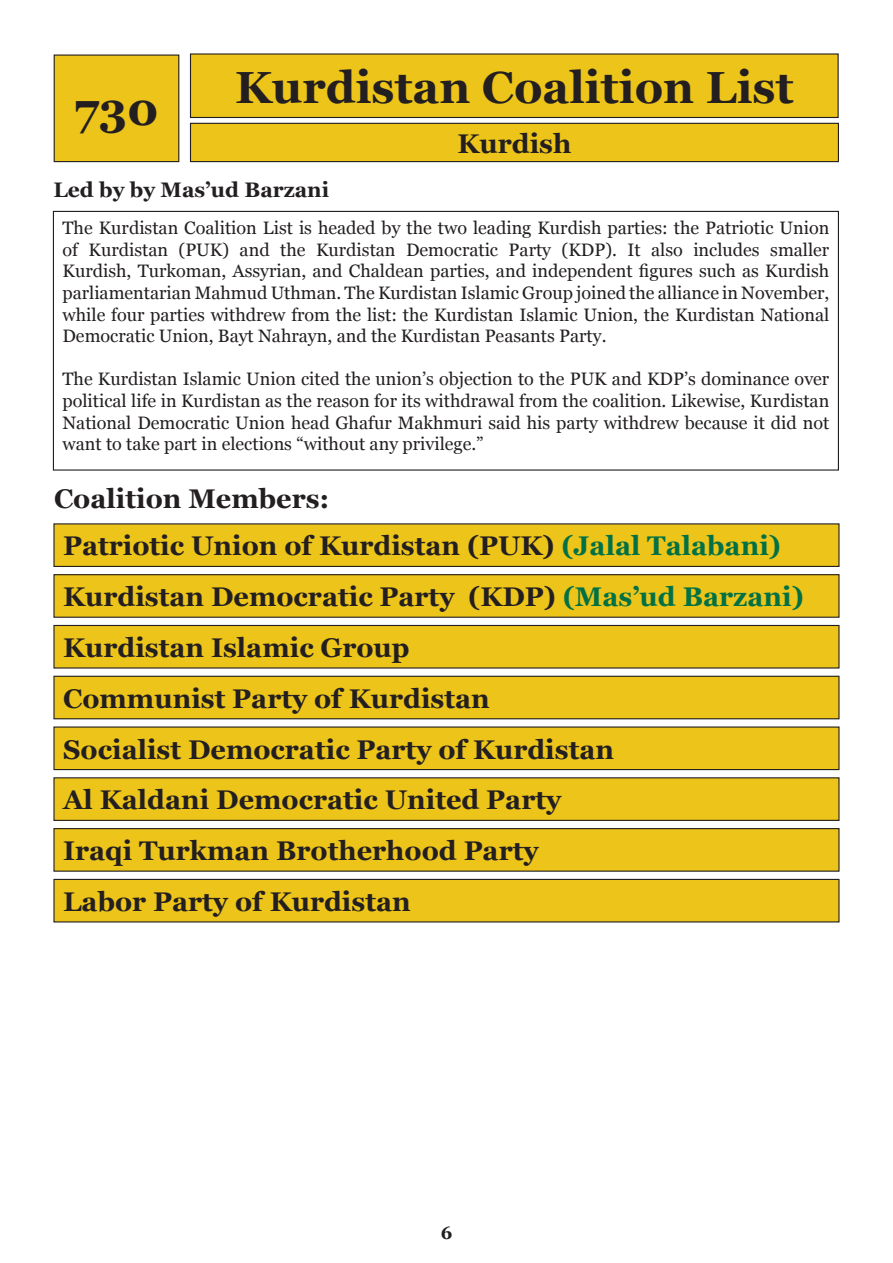
<style>
.page{position:relative;width:893px;height:1263px;background:#fff}
.page>*{position:absolute;margin:0;border:0;box-sizing:border-box;transform-origin:0 0}
.t1{font:700 45px "Georgia";color:#231f20}
.t2{font:700 27px/50.8px "Georgia";color:#231f20}
.t3{font:700 21px "Georgia";color:#231f20}
.t4{font:18px/21.6px "Georgia";color:#231f20;text-align:justify}
.s1{color:#017145}
</style>
<div class="page">
<div style="left:190px;top:54px;width:648px;height:63px;background:#edc419"></div>
<div style="left:190px;top:53px;width:649px;height:65px;border:1px solid #231f20"></div>
<div style="left:190px;top:123px;width:648px;height:39px;background:#edc419"></div>
<div style="left:190px;top:123px;width:649px;height:39px;border:1px solid #231f20"></div>
<div style="left:54px;top:55px;width:125px;height:107px;background:#edc419"></div>
<div style="left:54px;top:55px;width:125px;height:107px;border:1px solid #231f20"></div>
<div style="left:53px;top:211px;width:786px;height:260px;border:1px solid #231f20"></div>
<div style="left:54px;top:625px;width:785px;height:43px;background:#edc419"></div>
<div style="left:53px;top:625px;width:786px;height:43px;border:1px solid #231f20"></div>
<div style="left:54px;top:575px;width:785px;height:42px;background:#edc419"></div>
<div style="left:53px;top:574px;width:786px;height:44px;border:1px solid #231f20"></div>
<div style="left:54px;top:524px;width:785px;height:42px;background:#edc419"></div>
<div style="left:53px;top:523px;width:786px;height:44px;border:1px solid #231f20"></div>
<div style="left:54px;top:676px;width:785px;height:43px;background:#edc419"></div>
<div style="left:53px;top:676px;width:786px;height:43px;border:1px solid #231f20"></div>
<div style="left:54px;top:727px;width:785px;height:42px;background:#edc419"></div>
<div style="left:53px;top:726px;width:786px;height:44px;border:1px solid #231f20"></div>
<div style="left:54px;top:778px;width:785px;height:42px;background:#edc419"></div>
<div style="left:53px;top:777px;width:786px;height:44px;border:1px solid #231f20"></div>
<div style="left:54px;top:829px;width:785px;height:42px;background:#edc419"></div>
<div style="left:53px;top:828px;width:786px;height:44px;border:1px solid #231f20"></div>
<div style="left:54px;top:879px;width:785px;height:43px;background:#edc419"></div>
<div style="left:53px;top:879px;width:786px;height:43px;border:1px solid #231f20"></div>
<h1 class="t1" style="left:74px;top:84px;width:86px">730</h1>
<h1 class="t1" style="left:235px;top:62px;width:560px">Kurdistan Coalition List</h1>
<h2 class="t2" style="left:457px;top:118px;width:116px">Kurdish</h2>
<p class="t3" style="left:53px;top:178px;width:277px">Led by by Mas’ud Barzani</p>
<p class="t4" style="left:63px;top:217px;width:768px">The Kurdistan Coalition List is headed by the two leading Kurdish parties: the Patriotic Union of Kurdistan (PUK) and the Kurdistan Democratic Party (KDP). It also includes smaller Kurdish, Turkoman, Assyrian, and Chaldean parties, and independent figures such as Kurdish parliamentarian Mahmud Uthman. The Kurdistan Islamic Group joined the alliance in November, while four parties withdrew from the list: the Kurdistan Islamic Union, the Kurdistan National Democratic Union, Bayt Nahrayn, and the Kurdistan Peasants Party.</p>
<p class="t4" style="left:63px;top:368px;width:768px">The Kurdistan Islamic Union cited the union’s objection to the PUK and KDP’s dominance over political life in Kurdistan as the reason for its withdrawal from the coalition. Likewise, Kurdistan National Democratic Union head Ghafur Makhmuri said his party withdrew because it did not want to take part in elections “without any privilege.”</p>
<h2 class="t2" style="left:54px;top:473px;width:277px">Coalition Members:</h2>
<h2 class="t2" style="left:63px;top:521px;width:719px">Patriotic Union of Kurdistan (PUK) <span class="s1">(Jalal Talabani)</span></h2>
<h2 class="t2" style="left:63px;top:571px;width:742px">Kurdistan Democratic Party (KDP) <span class="s1">(Mas’ud Barzani)</span></h2>
<h2 class="t2" style="left:63px;top:622px;width:348px">Kurdistan Islamic Group</h2>
<h2 class="t2" style="left:63px;top:673px;width:553px">Communist Party of Kurdistan<br>Socialist Democratic Party of Kurdistan<br>Al Kaldani Democratic United Party<br>Iraqi Turkman Brotherhood Party<br>Labor Party of Kurdistan</h2>
</div>
